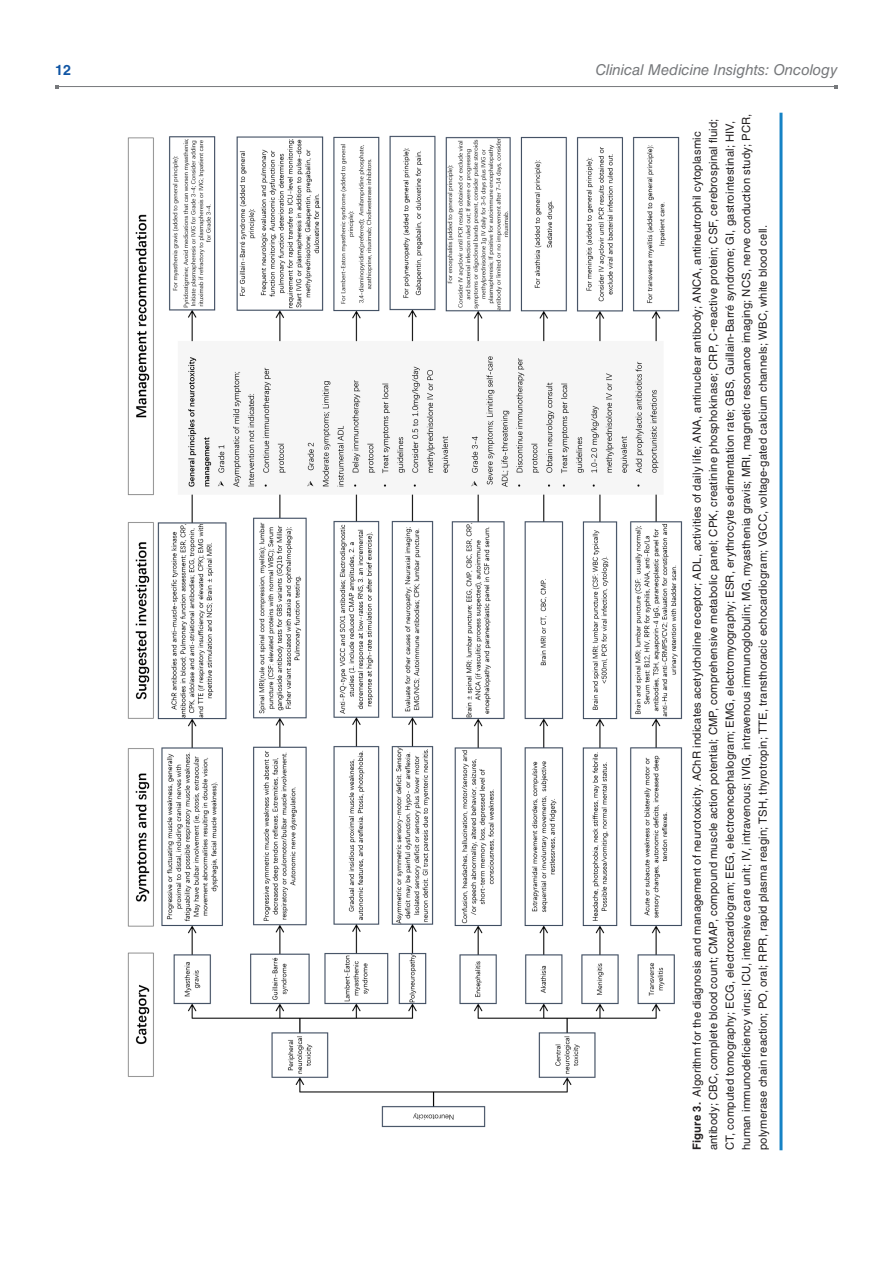
<style>
.page{position:relative;width:893px;height:1263px;background:#fff}
.page>*{position:absolute;margin:0;border:0;box-sizing:border-box;transform-origin:0 0}
.t1{font:italic 15px "Helvetica LT Std";letter-spacing:-.005em;color:#76787b}
.t2{font:700 14.25px "Helvetica LT Std";color:#1055a4}
.t3{font:11.25px/16.5px "Helvetica LT Std";letter-spacing:.015em;color:#231f20}
.s1{font-weight:700}
</style>
<div class="page">
<hr style="left:57px;top:86px;width:779px;height:1px;background:#76787b">
<hr style="left:779px;top:113px;width:3px;height:1037px;background:#1582c5">
<img style="left:127px;top:135px;width:556px;height:993px">
<p class="t2" style="left:55px;top:61px;width:17px">12</p>
<h1 class="t1" style="left:595px;top:61px;width:244px">Clinical Medicine Insights: Oncology</h1>
<p class="t3" style="left:688px;top:1150px;width:1038px;rotate:-90deg"><span class="s1">Figure 3.</span> Algorithm for the diagnosis and management of neurotoxicity. AChR indicates acetylcholine receptor; ADL, activities of daily life; ANA, antinuclear antibody; ANCA, antineutrophil cytoplasmic antibody; CBC, complete blood count; CMAP, compound muscle action potential; CMP, comprehensive metabolic panel; CPK, creatinine phosphokinase; CRP, C-reactive protein; CSF, cerebrospinal fluid; CT, computed tomography; ECG, electrocardiogram; EEG, electroencephalogram; EMG, electromyography; ESR, erythrocyte sedimentation rate; GBS, Guillain-Barré syndrome; GI, gastrointestinal; HIV, human immunodeficiency virus; ICU, intensive care unit; IV, intravenous; IVIG, intravenous immunoglobulin; MG, myasthenia gravis; MRI, magnetic resonance imaging; NCS, nerve conduction study; PCR, polymerase chain reaction; PO, oral; RPR, rapid plasma reagin; TSH, thyrotropin; TTE, transthoracic echocardiogram; VGCC, voltage-gated calcium channels; WBC, white blood cell.</p>
</div>
